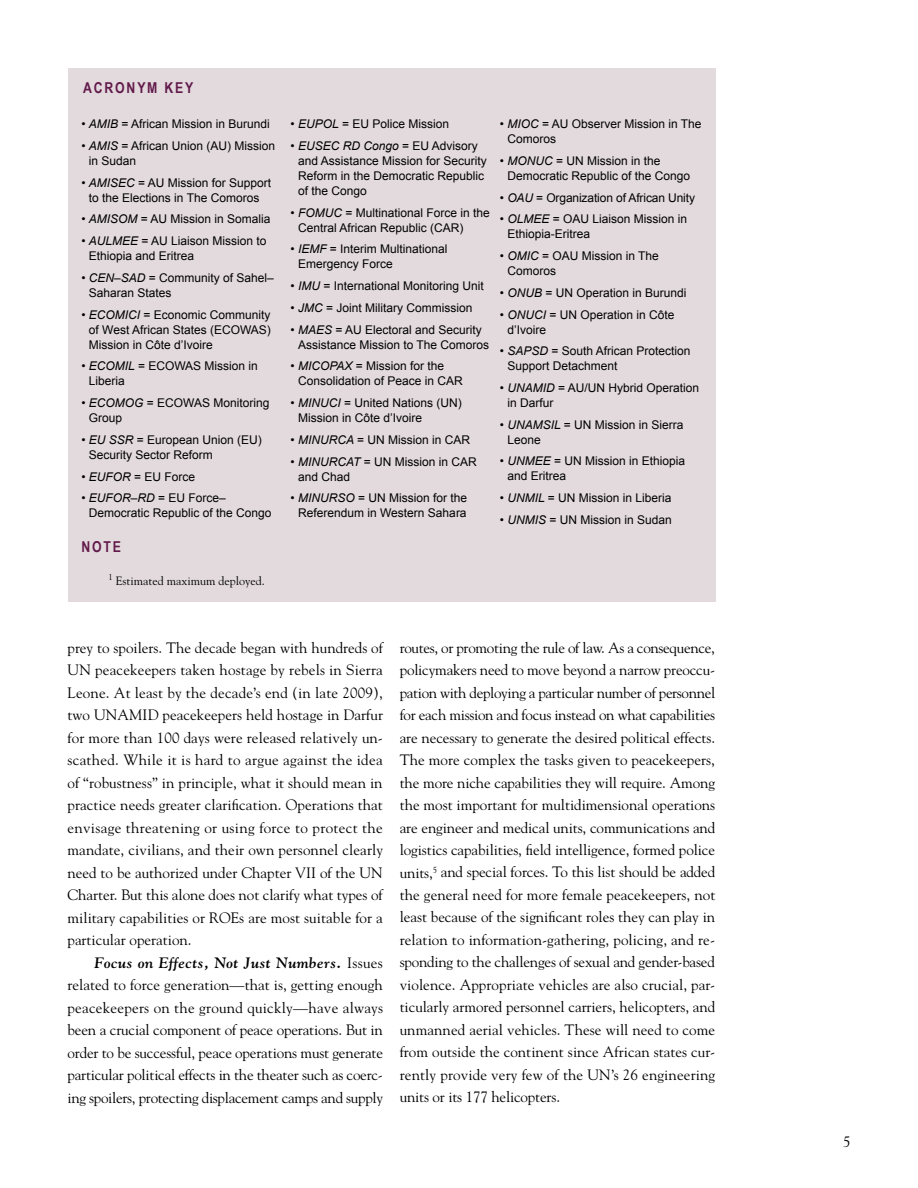
<style>
.page{position:relative;width:918px;height:1188px;background:#fff}
.page>*{position:absolute;margin:0;border:0;box-sizing:border-box;transform-origin:0 0}
.t1{font:15px/22.5px "Goudy Std";color:#000;text-align:justify}
.t2{font:700 15px "Arial Narrow";letter-spacing:.12em;color:#621b4b}
.t3{font:12px/15px "Arial";color:#000}
.t4{font:12px "Goudy Std";color:#000}
.s1{font-style:italic}
.s2{font-weight:700;font-style:italic}
</style>
<div class="page">
<div style="left:68px;top:68px;width:647px;height:533px;background:#e3dade"></div>
<p class="t2" style="left:83px;top:77px;width:112px">ACRONYM KEY</p>
<p class="t3" style="left:81px;top:117px;width:190px">• <span class="s1">AMIB</span> = African Mission in Burundi</p>
<p class="t3" style="left:89px;top:138px;width:188px;text-indent:-8px">• <span class="s1">AMIS</span> = African Union (AU) Mission in Sudan</p>
<p class="t3" style="left:81px;top:175px;width:191px;text-align:center">• <span class="s1">AMISEC</span> = AU Mission for Support to the Elections in The Comoros</p>
<p class="t3" style="left:81px;top:212px;width:191px">• <span class="s1">AMISOM</span> = AU Mission in Somalia</p>
<p class="t3" style="left:89px;top:234px;width:179px;text-indent:-8px">• <span class="s1">AULMEE</span> = AU Liaison Mission to<br>Ethiopia and Eritrea</p>
<p class="t3" style="left:89px;top:270px;width:187px;text-indent:-8px">• <span class="s1">CEN–SAD</span> = Community of Sahel–<br>Saharan States</p>
<p class="t3" style="left:89px;top:307px;width:184px;text-align:justify;text-indent:-8px">• <span class="s1">ECOMICI</span> = Economic Community of West African States (ECOWAS)<br>Mission in Côte d’Ivoire</p>
<p class="t3" style="left:89px;top:359px;width:171px;text-indent:-8px">• <span class="s1">ECOMIL</span> = ECOWAS Mission in<br>Liberia</p>
<p class="t3" style="left:89px;top:396px;width:182px;text-indent:-8px">• <span class="s1">ECOMOG</span> = ECOWAS Monitoring<br>Group</p>
<p class="t3" style="left:89px;top:432px;width:175px;text-indent:-8px">• <span class="s1">EU SSR</span> = European Union (EU)<br>Security Sector Reform</p>
<p class="t3" style="left:81px;top:469px;width:115px">• <span class="s1">EUFOR</span> = EU Force</p>
<p class="t3" style="left:89px;top:491px;width:184px;text-indent:-8px">• <span class="s1">EUFOR–RD</span> = EU Force–<br>Democratic Republic of the Congo</p>
<p class="t2" style="left:81px;top:536px;width:41px">NOTE</p>
<p class="t4" style="left:108px;top:573px;width:158px"><sup>1</sup> Estimated maximum deployed.</p>
<p class="t3" style="left:291px;top:117px;width:160px">• <span class="s1">EUPOL</span> = EU Police Mission</p>
<p class="t3" style="left:298px;top:138px;width:190px;text-indent:-8px">• <span class="s1">EUSEC RD Congo</span> = EU Advisory and Assistance Mission for Security<br>Reform in the Democratic Republic of the Congo</p>
<p class="t3" style="left:298px;top:205px;width:193px;text-indent:-8px">• <span class="s1">FOMUC</span> = Multinational Force in the<br>Central African Republic (CAR)</p>
<p class="t3" style="left:298px;top:242px;width:151px;text-indent:-8px">• <span class="s1">IEMF</span> = Interim Multinational<br>Emergency Force</p>
<p class="t3" style="left:291px;top:279px;width:195px">• <span class="s1">IMU</span> = International Monitoring Unit</p>
<p class="t3" style="left:291px;top:300px;width:183px">• <span class="s1">JMC</span> = Joint Military Commission</p>
<p class="t3" style="left:298px;top:322px;width:193px;text-indent:-8px">• <span class="s1">MAES</span> = AU Electoral and Security<br>Assistance Mission to The Comoros</p>
<p class="t3" style="left:298px;top:359px;width:166px;text-indent:-8px">• <span class="s1">MICOPAX</span> = Mission for the<br>Consolidation of Peace in CAR</p>
<p class="t3" style="left:298px;top:395px;width:165px;text-indent:-8px">• <span class="s1">MINUCI</span> = United Nations (UN)<br>Mission in Côte d’Ivoire</p>
<p class="t3" style="left:291px;top:432px;width:181px">• <span class="s1">MINURCA</span> = UN Mission in CAR</p>
<p class="t3" style="left:298px;top:454px;width:180px;text-indent:-8px">• <span class="s1">MINURCAT</span> = UN Mission in CAR and Chad</p>
<p class="t3" style="left:291px;top:491px;width:178px;text-align:center">• <span class="s1">MINURSO</span> = UN Mission for the<br>Referendum in Western Sahara</p>
<p class="t3" style="left:507px;top:116px;width:196px;text-indent:-8px">• <span class="s1">MIOC</span> = AU Observer Mission in The<br>Comoros</p>
<p class="t3" style="left:507px;top:153px;width:184px;text-indent:-8px">• <span class="s1">MONUC</span> = UN Mission in the<br>Democratic Republic of the Congo</p>
<p class="t3" style="left:500px;top:190px;width:197px">• <span class="s1">OAU</span> = Organization of African Unity</p>
<p class="t3" style="left:507px;top:212px;width:181px;text-indent:-8px">• <span class="s1">OLMEE</span> = OAU Liaison Mission in<br>Ethiopia-Eritrea</p>
<p class="t3" style="left:507px;top:248px;width:153px;text-indent:-8px">• <span class="s1">OMIC</span> = OAU Mission in The<br>Comoros</p>
<p class="t3" style="left:500px;top:285px;width:188px">• <span class="s1">ONUB</span> = UN Operation in Burundi</p>
<p class="t3" style="left:507px;top:307px;width:169px;text-indent:-8px">• <span class="s1">ONUCI</span> = UN Operation in Côte d’Ivoire</p>
<p class="t3" style="left:507px;top:344px;width:185px;text-indent:-8px">• <span class="s1">SAPSD</span> = South African Protection<br>Support Detachment</p>
<p class="t3" style="left:507px;top:380px;width:193px;text-indent:-8px">• <span class="s1">UNAMID</span> = AU/UN Hybrid Operation in Darfur</p>
<p class="t3" style="left:507px;top:417px;width:178px;text-indent:-8px">• <span class="s1">UNAMSIL</span> = UN Mission in Sierra<br>Leone</p>
<p class="t3" style="left:507px;top:454px;width:179px;text-indent:-8px">• <span class="s1">UNMEE</span> = UN Mission in Ethiopia and Eritrea</p>
<p class="t3" style="left:500px;top:491px;width:173px">• <span class="s1">UNMIL</span> = UN Mission in Liberia</p>
<p class="t3" style="left:500px;top:512px;width:173px">• <span class="s1">UNMIS</span> = UN Mission in Sudan</p>
<p class="t1" style="left:68px;top:636px;width:317px">prey to spoilers. The decade began with hundreds of UN peacekeepers taken hostage by rebels in Sierra Leone. At least by the decade’s end (in late 2009), two UNAMID peacekeepers held hostage in Darfur for more than 100 days were released relatively un&shy;scathed. While it is hard to argue against the idea of “robustness” in principle, what it should mean in practice needs greater clarification. Operations that envisage threatening or using force to protect the mandate, civilians, and their own personnel clearly need to be authorized under Chapter VII of the UN Charter. But this alone does not clarify what types of military capabilities or ROEs are most suitable for a particular operation.</p>
<p class="t1" style="left:67px;top:951px;width:317px;text-indent:27px"><span class="s2">Focus on Effects, Not Just Numbers.</span> Issues related to force generation—that is, getting enough peacekeepers on the ground quickly—have always been a crucial component of peace operations. But in order to be successful, peace operations must generate particular political effects in the theater such as coerc&shy;ing spoilers, protecting displacement camps and supply</p>
<p class="t1" style="left:400px;top:636px;width:317px">routes, or promoting the rule of law. As a consequence, policymakers need to move beyond a narrow preoccu&shy;pation with deploying a particular number of personnel for each mission and focus instead on what capabilities are necessary to generate the desired political effects.<br>The more complex the tasks given to peacekeepers, the more niche capabilities they will require. Among the most important for multidimensional operations are engineer and medical units, communications and logistics capabilities, field intelligence, formed police units,<sup>5</sup> and special forces. To this list should be added the general need for more female peacekeepers, not least because of the significant roles they can play in relation to information-gathering, policing, and re&shy;sponding to the challenges of sexual and gender-based violence. Appropriate vehicles are also crucial, par&shy;ticularly armored personnel carriers, helicopters, and unmanned aerial vehicles. These will need to come from outside the continent since African states cur&shy;rently provide very few of the UN’s 26 engineering units or its 177 helicopters.</p>
<p class="t1" style="left:843px;top:1130px;width:9px">5</p>
</div>
